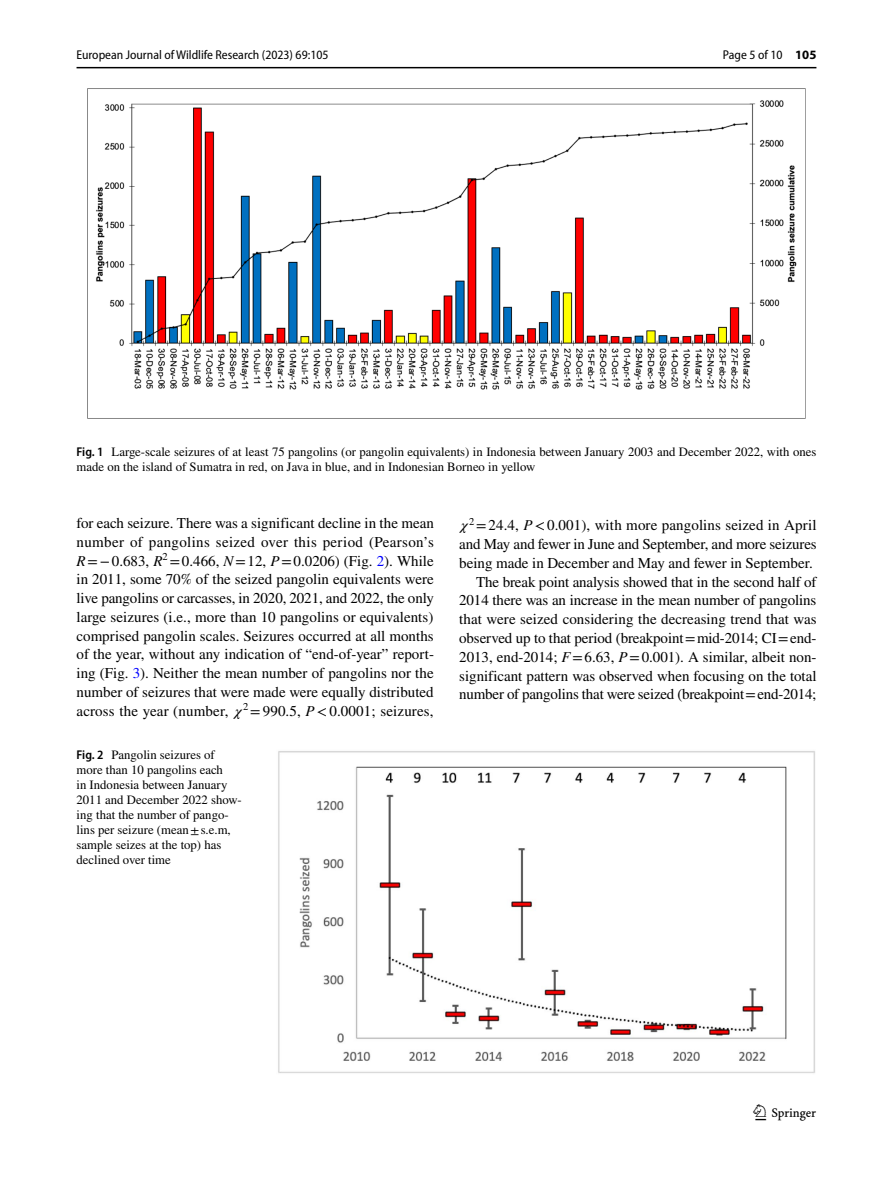
<style>
.page{position:relative;width:893px;height:1187px;background:#fff}
.page>*{position:absolute;margin:0;border:0;box-sizing:border-box;transform-origin:0 0}
.t1{font:22.5px "Springnew Regular 3";color:#000}
.t2{font:15px/18.8px "STIX";color:#000;text-align:justify}
.t3{font:12.75px/15px "STIX";color:#000}
.t4{font:semi-condensed 12.75px "Myriad Pro";color:#000}
.s1{font-weight:700;font-stretch:normal}
.s2{font-family:"Myriad Pro";font-weight:600;font-stretch:semi-condensed}
.s3{font-style:italic}
.s4{color:#00f}
.s5{font-family:"STIX Math Italic 2"}
.s6{font-family:"STIX Math Italic 3"}
</style>
<div class="page">
<hr style="left:77px;top:67px;width:739px;height:1px;background:#000">
<img style="left:87px;top:88px;width:719px;height:331px">
<img style="left:278px;top:751px;width:537px;height:322px">
<p class="t4" style="left:77px;top:48px;width:253px">European Journal of Wildlife Research (2023) 69:105</p>
<p class="t4" style="left:723px;top:48px;width:95px">Page 5 of 10 <span class="s1">105</span></p>
<p class="t3" style="left:77px;top:444px;width:741px"><span class="s2">Fig. 1</span> Large-scale seizures of at least 75 pangolins (or pangolin equivalents) in Indonesia between January 2003 and December 2022, with ones made on the island of Sumatra in red, on Java in blue, and in Indonesian Borneo in yellow</p>
<p class="t2" style="left:77px;top:514px;width:359px">for each seizure. There was a significant decline in the mean number of pangolins seized over this period (Pearson’s <span class="s3">R</span>=−0.683, <span class="s3">R</span><sup>2</sup> =0.466, <span class="s3">N</span>=12, <span class="s3">P</span>=0.0206) (Fig. <span class="s4">2</span>). While in 2011, some 70% of the seized pangolin equivalents were live pangolins or carcasses, in 2020, 2021, and 2022, the only large seizures (i.e., more than 10 pangolins or equivalents) comprised pangolin scales. Seizures occurred at all months of the year, without any indication of “end-of-year” report&shy;ing (Fig. <span class="s4">3</span>). Neither the mean number of pangolins nor the number of seizures that were made were equally distributed across the year (number, <span class="s5">𝜒</span><sup>2</sup> =990.5, <span class="s3">P</span>&lt;0.0001; seizures,</p>
<p class="t2" style="left:459px;top:517px;width:359px;text-align:right"><span class="s6">𝜒</span><sup>2</sup> =24.4, <span class="s3">P</span>&lt;0.001), with more pangolins seized in April and May and fewer in June and September, and more seizures being made in December and May and fewer in September.<br>The break point analysis showed that in the second half of 2014 there was an increase in the mean number of pangolins that were seized considering the decreasing trend that was observed up to that period (breakpoint=mid-2014; CI=end-2013, end-2014; <span class="s3">F</span>=6.63, <span class="s3">P</span>=0.001). A similar, albeit non&shy;significant pattern was observed when focusing on the total number of pangolins that were seized (breakpoint=end-2014;</p>
<p class="t3" style="left:77px;top:747px;width:167px"><span class="s2">Fig. 2</span> Pangolin seizures of more than 10 pangolins each<br>in Indonesia between January<br>2011 and December 2022 show&shy;ing that the number of pango&shy;lins per seizure (mean±s.e.m, sample seizes at the top) has declined over time</p>
<h1 class="t1" style="left:755px;top:1104px;width:62px">1 3</h1>
</div>
